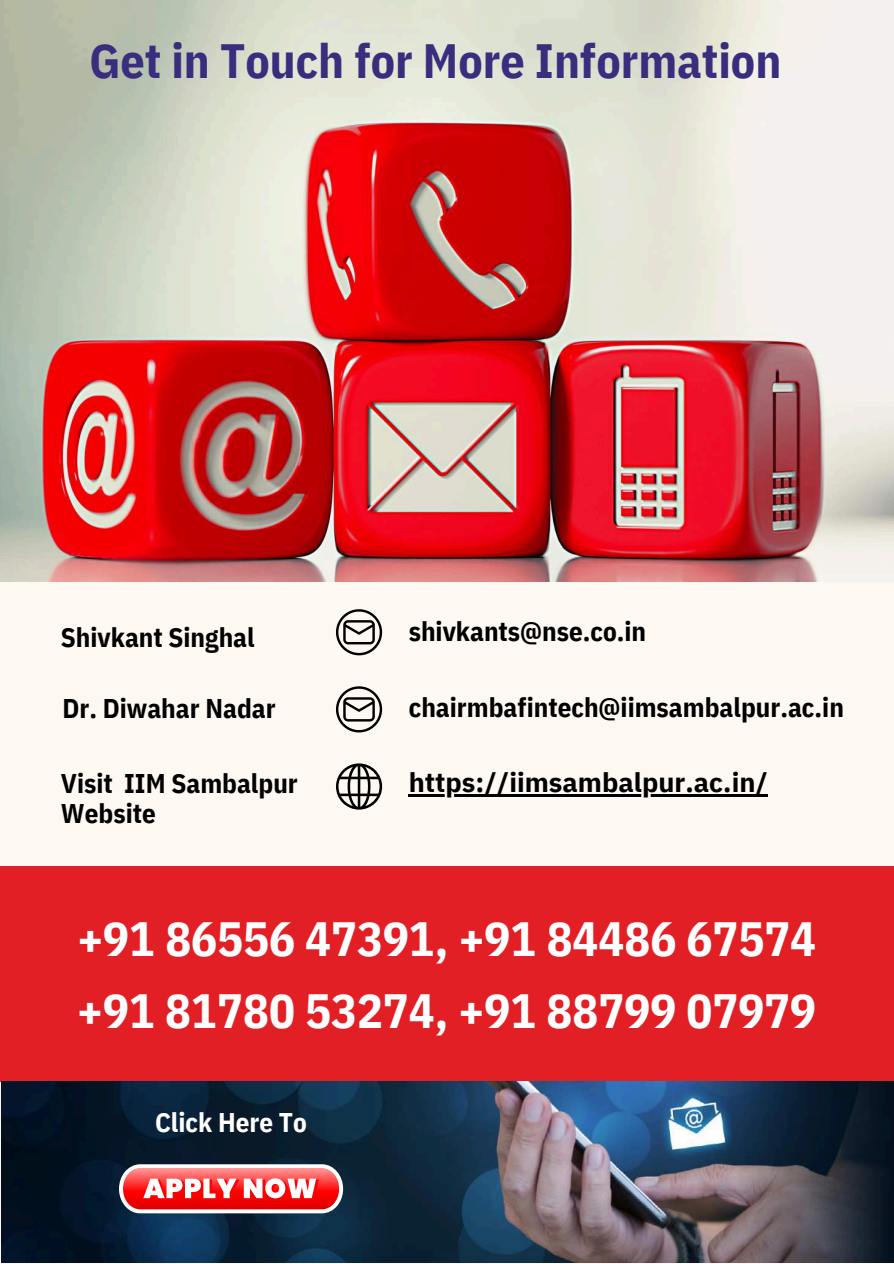
<style>
.page{position:relative;width:894px;height:1264px;background:#fff}
.page>*{position:absolute;margin:0;border:0;box-sizing:border-box;transform-origin:0 0}
.t1{font:700 48px/72px "IBM Plex Sans Cond";color:#fff}
.t2{font:700 48px "IBM Plex Sans Cond";color:#392d7d}
.t3{font:700 27px/30.3px "IBM Plex Sans Cond";color:#000}
.t4{font:700 27px "IBM Plex Sans";color:#000}
.t5{font:700 27px "IBM Plex Sans Cond";color:#fff}
</style>
<div class="page">
<div style="left:0;top:0;width:893px;height:1263px;background:#fdf8f1"></div>
<svg style="left:336px;top:686px;width:46px;height:46px"></svg>
<img style="left:0;top:0;width:893px;height:582px">
<svg style="left:336px;top:609px;width:46px;height:46px"></svg>
<svg style="left:336px;top:763px;width:46px;height:46px"></svg>
<div style="left:0;top:866px;width:893px;height:216px;background:#e31f26"></div>
<img style="left:2px;top:1081px;width:891px;height:181px">
<svg style="left:119px;top:1164px;width:224px;height:49px"></svg>
<hr style="left:408px;top:794px;width:359px;height:2px;background:#000">
<h1 class="t2" style="left:89px;top:29px;width:693px">Get in Touch for More Information</h1>
<p class="t3" style="left:61px;top:621px;width:195px">Shivkant Singhal</p>
<p class="t3" style="left:408px;top:616px;width:239px">shivkants@nse.co.in</p>
<p class="t3" style="left:62px;top:692px;width:215px">Dr. Diwahar Nadar</p>
<p class="t3" style="left:408px;top:691px;width:436px">chairmbafintech@iimsambalpur.ac.in</p>
<p class="t3" style="left:61px;top:767px;width:238px">Visit IIM Sambalpur<br>Website</p>
<p class="t4" style="left:408px;top:764px;width:360px">https://iimsambalpur.ac.in/</p>
<h1 class="t1" style="left:77px;top:902px;width:740px">+91 86556 47391, +91 84486 67574 +91 81780 53274, +91 88799 07979</h1>
<p class="t5" style="left:155px;top:1104px;width:153px">Click Here To</p>
</div>
